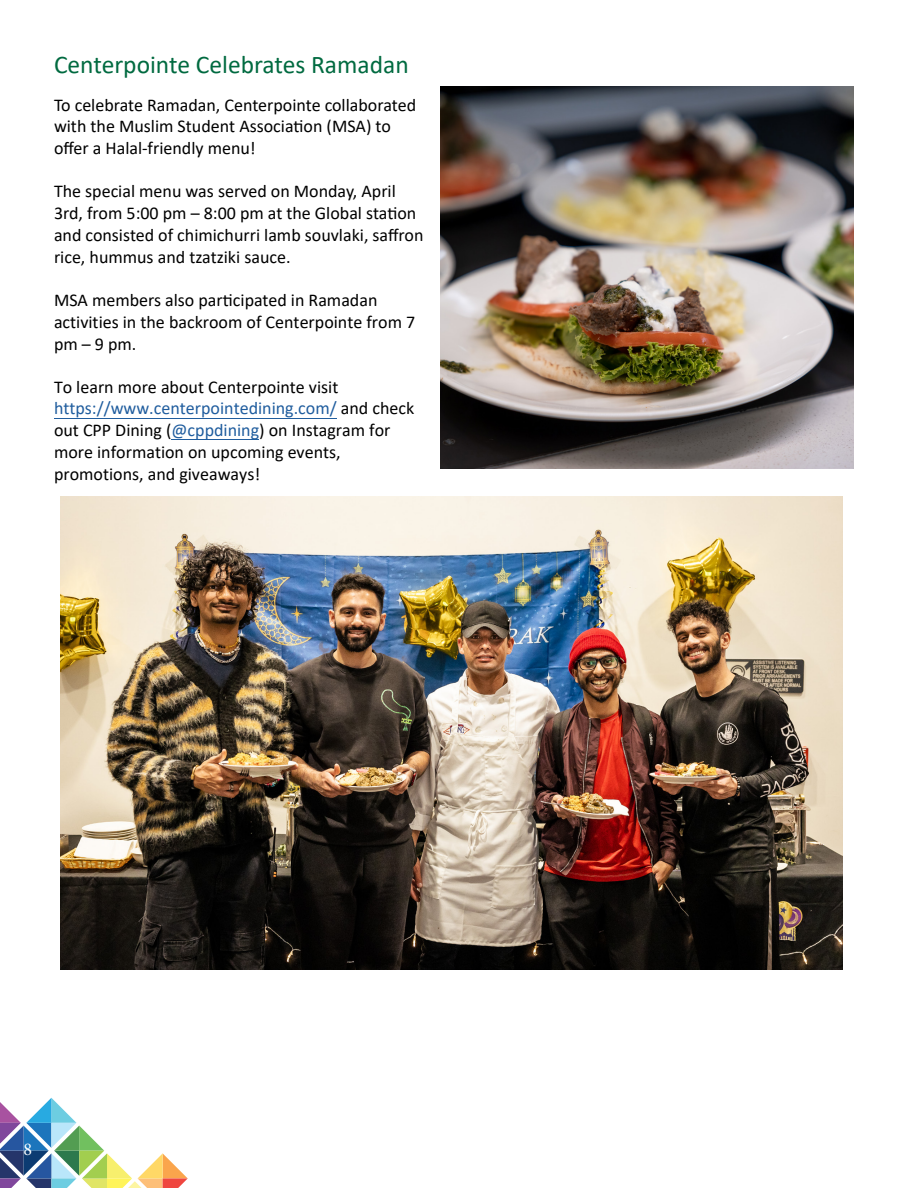
<style>
.page{position:relative;width:918px;height:1188px;background:#fff}
.page>*{position:absolute;margin:0;border:0;box-sizing:border-box;transform-origin:0 0}
.t1{font:25.5px "Calibri";color:#006a40}
.t2{font:18px/21.6px "Calibri";color:#000}
.t3{font:18px "Minion Pro";color:#fff}
.s1{color:#205d9e}
</style>
<div class="page">
<svg style="left:0;top:1098px;width:188px;height:90px"></svg>
<img style="left:441px;top:86px;width:412px;height:383px">
<img style="left:60px;top:497px;width:782px;height:473px">
<hr style="left:54px;top:418px;width:283px;height:1px;background:#205d9e">
<hr style="left:172px;top:439px;width:87px;height:1px;background:#205d9e">
<p class="t1" style="left:54px;top:47px;width:356px">Centerpointe Celebrates Ramadan</p>
<p class="t2" style="left:54px;top:93px;width:364px">To celebrate Ramadan, Centerpointe collaborated with the Muslim Student Association (MSA) to offer a Halal-friendly menu!</p>
<p class="t2" style="left:54px;top:180px;width:371px">The special menu was served on Monday, April 3rd, from 5:00 pm – 8:00 pm at the Global station and consisted of chimichurri lamb souvlaki, saffron rice, hummus and tzatziki sauce.</p>
<p class="t2" style="left:54px;top:289px;width:363px">MSA members also participated in Ramadan activities in the backroom of Centerpointe from 7 pm – 9 pm.</p>
<p class="t2" style="left:54px;top:375px;width:362px">To learn more about Centerpointe visit <span class="s1">https://www.centerpointedining.com/</span> and check out CPP Dining (<span class="s1">@cppdining</span>) on Instagram for more information on upcoming events, promotions, and giveaways!</p>
<p class="t3" style="left:23px;top:1137px;width:10px">8</p>
</div>
